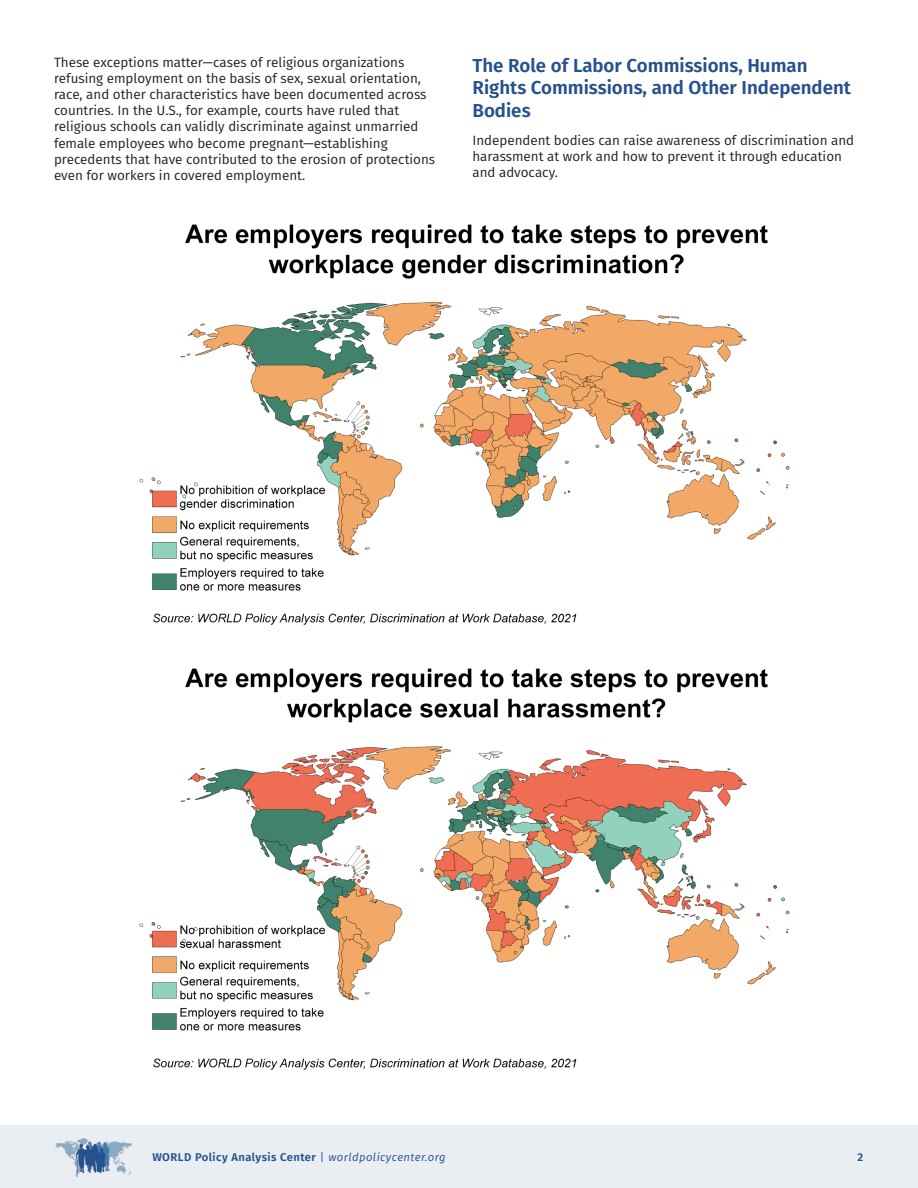
<style>
.page{position:relative;width:918px;height:1188px;background:#fff}
.page>*{position:absolute;margin:0;border:0;box-sizing:border-box;transform-origin:0 0}
.Header_1{font:600 18.75px/22.5px "Fira Sans";color:#27518d}
.t1{font:13.5px/16.2px "Fira Sans";color:#231f20}
.t2{font:600 11.25px "Fira Sans";letter-spacing:.04em;color:#27518d}
.s1{font-weight:400}
.s2{font-weight:400;font-style:italic}
</style>
<div class="page">
<div style="left:0;top:1125px;width:918px;height:63px;background:#e8eef2"></div>
<img style="left:54px;top:1138px;width:78px;height:39px">
<img style="left:139px;top:224px;width:651px;height:401px">
<img style="left:139px;top:668px;width:651px;height:401px">
<p class="t1" style="left:54px;top:54px;width:383px">These exceptions matter—cases of religious organizations refusing employment on the basis of sex, sexual orientation, race, and other characteristics have been documented across countries. In the U.S., for example, courts have ruled that religious schools can validly discriminate against unmarried female employees who become pregnant—establishing precedents that have contributed to the erosion of protections even for workers in covered employment.</p>
<p class="Header_1" style="left:472px;top:53px;width:380px">The Role of Labor Commissions, Human<br>Rights Commissions, and Other Independent<br>Bodies</p>
<p class="t1" style="left:472px;top:132px;width:383px">Independent bodies can raise awareness of discrimination and harassment at work and how to prevent it through education and advocacy.</p>
<p class="t2" style="left:152px;top:1148px;width:295px">WORLD Policy Analysis Center <span class="s1">|</span> <span class="s2">worldpolicycenter.org</span></p>
<p class="t2" style="left:857px;top:1148px;width:7px">2</p>
</div>
